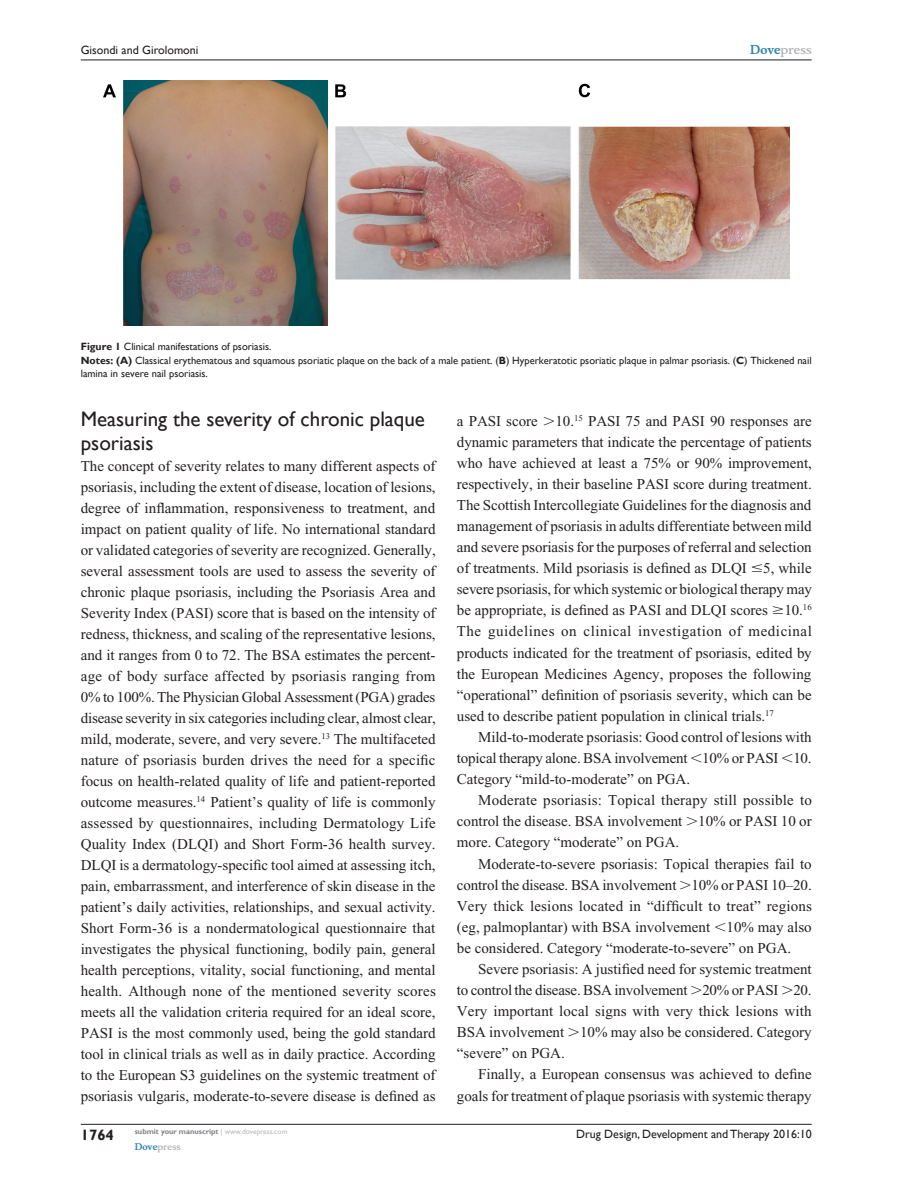
<style>
.page{position:relative;width:918px;height:1188px;background:#fff}
.page>*{position:absolute;margin:0;border:0;box-sizing:border-box;transform-origin:0 0}
.H2-2li{font:21px/24px "Gill Sans";color:#231f20}
.TxF{font:15px/21px "Times New Roman";color:#231f20;text-align:justify}
.Tx{font:15px/21.1px "Times New Roman";color:#231f20;text-align:justify}
.RunFolio-V{font:700 15px "Gill Sans";color:#231f20}
.RunF-V{font:12px "Gill Sans";color:#231f20}
.RunH-V{font:12px "Gill Sans";color:#231f20}
.RunH-Brand-V{font:700 12px "Musee";color:#b8b9bc}
.FigC{font:10.5px/13.5px "Gill Sans";color:#231f20}
.RunF-Brand-V{font:700 9px "Musee";color:#b8b9bc}
.RunF-SubmityourMS-V{font:700 7.5px "Gill Sans";color:#808285}
.s1{color:#3485ae}
.s2{font-weight:700}
.s3{font-family:"Mathematical Pi One"}
.s4{font-weight:400;color:#b8b9bc}
</style>
<div class="page">
<hr style="left:81px;top:1124px;width:731px;height:1px;background:#231f20">
<hr style="left:81px;top:60px;width:731px;height:1px;background:#231f20">
<img style="left:103px;top:81px;width:686px;height:244px">
<p class="RunH-V" style="left:81px;top:43px;width:119px">Gisondi and Girolomoni</p>
<p class="RunH-Brand-V" style="left:750px;top:43px;width:63px"><span class="s1">Dove</span>press</p>
<p class="FigC" style="left:81px;top:340px;width:192px"><span class="s2">Figure 1</span> Clinical manifestations of psoriasis.</p>
<p class="FigC" style="left:81px;top:354px;width:732px"><span class="s2">Notes: (A)</span> Classical erythematous and squamous psoriatic plaque on the back of a male patient. (<span class="s2">B</span>) Hyperkeratotic psoriatic plaque in palmar psoriasis. (<span class="s2">C</span>) Thickened nail lamina in severe nail psoriasis.</p>
<p class="H2-2li" style="left:81px;top:407px;width:346px">Measuring the severity of chronic plaque psoriasis</p>
<p class="TxF" style="left:81px;top:455px;width:357px">The concept of severity relates to many different aspects of psoriasis, including the extent of disease, location of lesions, degree of inflammation, responsiveness to treatment, and impact on patient quality of life. No international standard or validated categories of severity are recognized. Generally, several assessment tools are used to assess the severity of chronic plaque psoriasis, including the Psoriasis Area and Severity Index (PASI) score that is based on the intensity of redness, thickness, and scaling of the representative lesions, and it ranges from 0 to 72. The BSA estimates the percent&shy;age of body surface affected by psoriasis ranging from 0% to 100%. The Physician Global Assessment (PGA) grades disease severity in six categories including clear, almost clear, mild, moderate, severe, and very severe.<sup>13</sup> The multifaceted nature of psoriasis burden drives the need for a specific focus on health-related quality of life and patient-reported outcome measures.<sup>14</sup> Patient’s quality of life is commonly assessed by questionnaires, including Dermatology Life Quality Index (DLQI) and Short Form-36 health survey.<br>DLQI is a dermatology-specific tool aimed at assessing itch, pain, embarrassment, and interference of skin disease in the patient’s daily activities, relationships, and sexual activity.<br>Short Form-36 is a nondermatological questionnaire that investigates the physical functioning, bodily pain, general health perceptions, vitality, social functioning, and mental health. Although none of the mentioned severity scores meets all the validation criteria required for an ideal score, PASI is the most commonly used, being the gold standard tool in clinical trials as well as in daily practice. According to the European S3 guidelines on the systemic treatment of psoriasis vulgaris, moderate-to-severe disease is defined as</p>
<p class="TxF" style="left:457px;top:410px;width:357px">a PASI score <span class="s3">.</span>10.<sup>15</sup> PASI 75 and PASI 90 responses are dynamic parameters that indicate the percentage of patients who have achieved at least a 75% or 90% improvement, respectively, in their baseline PASI score during treatment.<br>The Scottish Intercollegiate Guidelines for the diagnosis and management of psoriasis in adults differentiate between mild and severe psoriasis for the purposes of referral and selection of treatments. Mild psoriasis is defined as DLQI <span class="s3">#</span>5, while severe psoriasis, for which systemic or biological therapy may be appropriate, is defined as PASI and DLQI scores <span class="s3">$</span>10.<sup>16<br></sup>The guidelines on clinical investigation of medicinal products indicated for the treatment of psoriasis, edited by the European Medicines Agency, proposes the following “operational” definition of psoriasis severity, which can be used to describe patient population in clinical trials.<sup>17</sup></p>
<p class="Tx" style="left:457px;top:726px;width:356px;text-indent:21px">Mild-to-moderate psoriasis: Good control of lesions with topical therapy alone. BSA involvement <span class="s3">,</span>10% or PASI <span class="s3">,</span>10.<br>Category “mild-to-moderate” on PGA.</p>
<p class="Tx" style="left:457px;top:790px;width:357px;text-indent:21px">Moderate psoriasis: Topical therapy still possible to control the disease. BSA involvement <span class="s3">.</span>10% or PASI 10 or more. Category “moderate” on PGA.</p>
<p class="Tx" style="left:457px;top:853px;width:357px;text-indent:21px">Moderate-to-severe psoriasis: Topical therapies fail to control the disease. BSA involvement <span class="s3">.</span>10% or PASI 10–20.<br>Very thick lesions located in “difficult to treat” regions (eg, palmoplantar) with BSA involvement <span class="s3">,</span>10% may also be considered. Category “moderate-to-severe” on PGA.</p>
<p class="Tx" style="left:457px;top:958px;width:356px;text-indent:21px">Severe psoriasis: A justified need for systemic treatment to control the disease. BSA involvement <span class="s3">.</span>20% or PASI <span class="s3">.</span>20.<br>Very important local signs with very thick lesions with BSA involvement <span class="s3">.</span>10% may also be considered. Category “severe” on PGA.</p>
<p class="Tx" style="left:457px;top:1064px;width:356px;text-align:right">Finally, a European consensus was achieved to define goals for treatment of plaque psoriasis with systemic therapy</p>
<p class="RunFolio-V" style="left:81px;top:1126px;width:35px">1764</p>
<p class="RunF-SubmityourMS-V" style="left:135px;top:1127px;width:154px">submit your manuscript <span class="s4">| www.dovepress.com</span></p>
<p class="RunF-Brand-V" style="left:135px;top:1141px;width:48px"><span class="s1">Dove</span>press</p>
<p class="RunF-V" style="left:576px;top:1127px;width:237px">Drug Design, Development and Therapy 2016:10</p>
</div>
